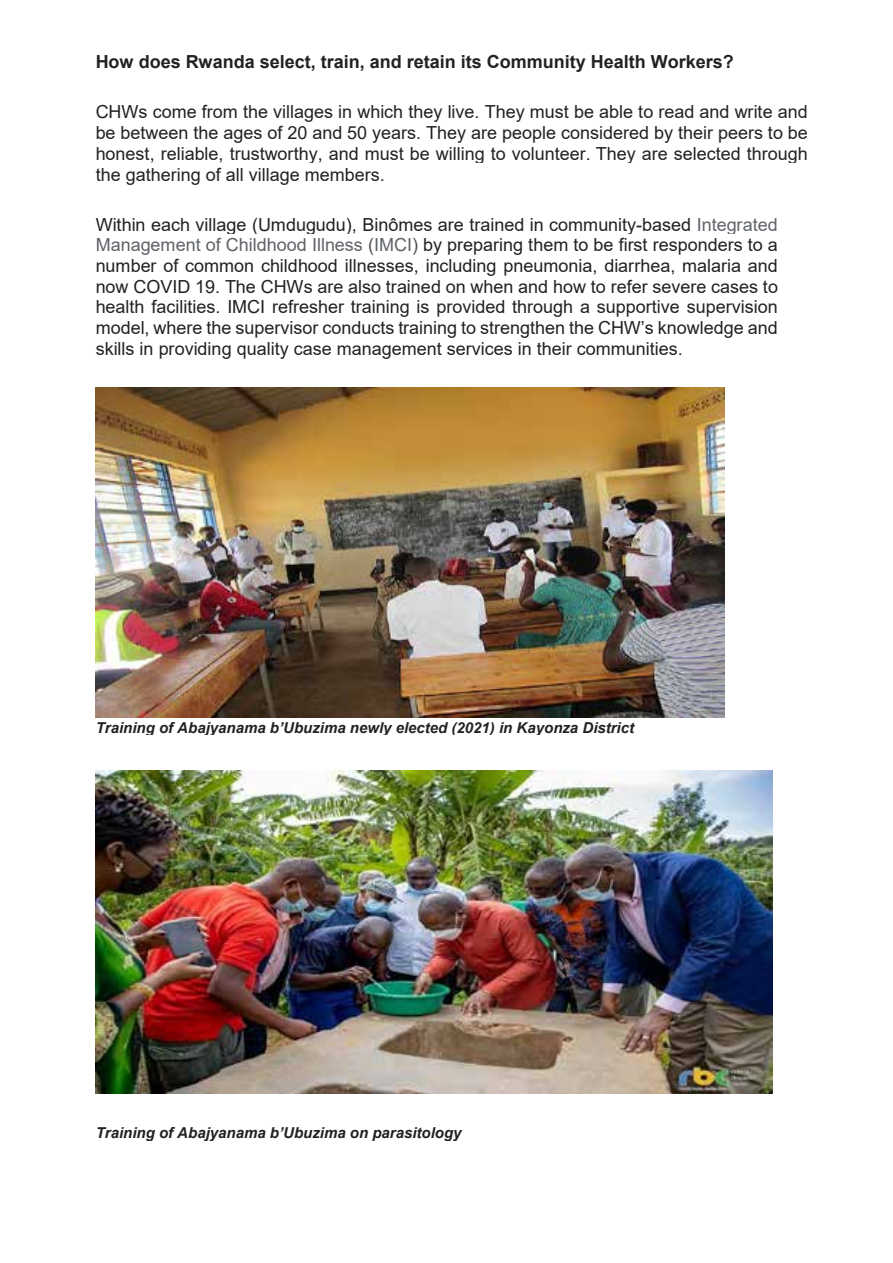
<style>
.page{position:relative;width:893px;height:1263px;background:#fff}
.page>*{position:absolute;margin:0;border:0;box-sizing:border-box;transform-origin:0 0}
.t1{font:18px/20.7px "Arial";color:#222;text-align:justify}
.t2{font:700 18px "Arial";color:#222}
.t3{font:italic 700 15px "Arial";color:#222}
.s1{color:#5f6368}
.s2{color:#4d5156}
</style>
<div class="page">
<img style="left:96px;top:388px;width:629px;height:329px">
<img style="left:96px;top:770px;width:676px;height:323px">
<p class="t2" style="left:96px;top:49px;width:640px">How does Rwanda select, train, and retain its Community Health Workers?</p>
<p class="t1" style="left:96px;top:102px;width:714px">CHWs come from the villages in which they live. They must be able to read and write and be between the ages of 20 and 50 years. They are people considered by their peers to be honest, reliable, trustworthy, and must be willing to volunteer. They are selected through the gathering of all village members.</p>
<p class="t1" style="left:96px;top:214px;width:684px">Within each village (Umdugudu), Binômes are trained in community-based <span class="s1">Integrated Management of Childhood Illness</span> <span class="s2">(</span><span class="s1">IMCI</span><span class="s2">)</span> by preparing them to be first responders to a number of common childhood illnesses, including pneumonia, diarrhea, malaria and now COVID 19. The CHWs are also trained on when and how to refer severe cases to health facilities. IMCI refresher training is provided through a supportive supervision model, where the supervisor conducts training to strengthen the CHW’s knowledge and skills in providing quality case management services in their communities.</p>
<p class="t3" style="left:96px;top:717px;width:540px">Training of Abajyanama b’Ubuzima newly elected (2021) in Kayonza District</p>
<p class="t3" style="left:96px;top:1122px;width:367px">Training of Abajyanama b’Ubuzima on parasitology</p>
</div>
